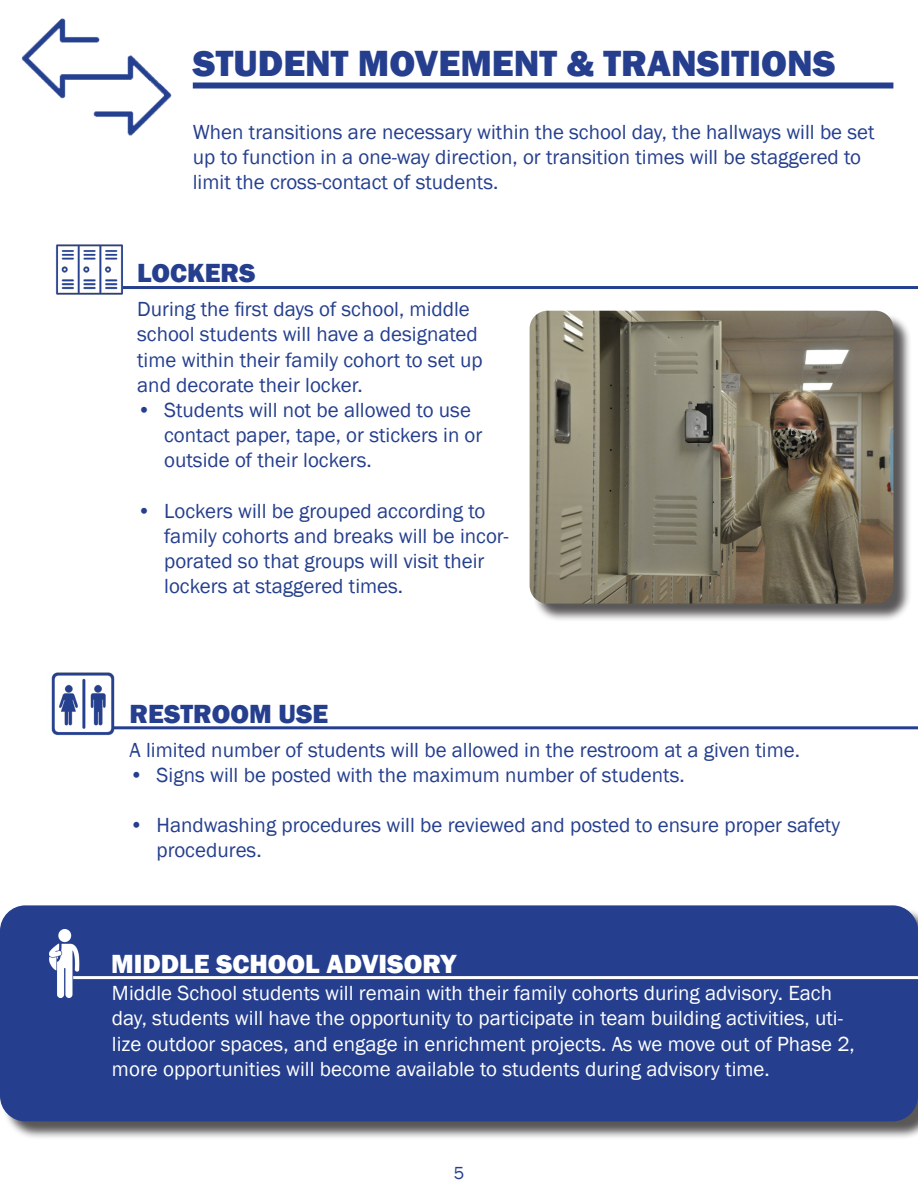
<style>
.page{position:relative;width:918px;height:1188px;background:#fff}
.page>*{position:absolute;margin:0;border:0;box-sizing:border-box;transform-origin:0 0}
.t1{font:800 37.5px "Franklin Gothic";color:#253f8e}
.t2{font:800 27px "Franklin Gothic";color:#fff}
.t3{font:800 27px "Franklin Gothic";color:#253f8e}
.t4{font:21px/25.2px "Franklin Gothic";color:#253f8e}
.t5{font:21px/25.2px "Franklin Gothic";color:#fff}
.t6{font:18px "Franklin Gothic";color:#253f8e}
</style>
<div class="page">
<img style="left:21px;top:18px;width:151px;height:118px">
<div style="left:193px;top:82px;width:700px;height:6px;background:#253f8e"></div>
<hr style="left:123px;top:286px;width:795px;height:3px;background:#253f8e">
<img style="left:56px;top:244px;width:68px;height:51px">
<hr style="left:114px;top:726px;width:804px;height:3px;background:#253f8e">
<img style="left:51px;top:672px;width:68px;height:64px">
<div style="left:532px;top:313px;width:380px;height:309px;background:#231f20;opacity:.75"></div>
<img style="left:530px;top:311px;width:363px;height:293px">
<div style="left:2px;top:908px;width:916px;height:232px;background:#231f20;opacity:.75"></div>
<div style="left:8px;top:913px;width:902px;height:201px;background:#253f8e;border-radius:18px"></div>
<div style="left:0;top:905px;width:918px;height:216px;border:15px solid #253f8e;border-radius:18px"></div>
<hr style="left:73px;top:976px;width:845px;height:3px;background:#fff">
<img style="left:48px;top:930px;width:38px;height:67px">
<p class="t1" style="left:193px;top:39px;width:644px">STUDENT MOVEMENT &amp; TRANSITIONS</p>
<p class="t4" style="left:193px;top:120px;width:683px">When transitions are necessary within the school day, the hallways will be set up to function in a one-way direction, or transition times will be staggered to limit the cross-contact of students.</p>
<p class="t3" style="left:137px;top:256px;width:120px">LOCKERS</p>
<p class="t4" style="left:137px;top:297px;width:347px">During the first days of school, middle school students will have a designated time within their family cohort to set up and decorate their locker.</p>
<p class="t4" style="left:164px;top:398px;width:320px;text-indent:-27px">• Students will not be allowed to use contact paper, tape, or stickers in or outside of their lockers.</p>
<p class="t4" style="left:164px;top:499px;width:346px;text-indent:-27px">• Lockers will be grouped according to family cohorts and breaks will be incor&shy;porated so that groups will visit their lockers at staggered times.</p>
<p class="t3" style="left:130px;top:696px;width:200px">RESTROOM USE</p>
<p class="t4" style="left:130px;top:737px;width:672px">A limited number of students will be allowed in the restroom at a given time.</p>
<p class="t4" style="left:130px;top:763px;width:557px">• Signs will be posted with the maximum number of students.</p>
<p class="t4" style="left:157px;top:813px;width:685px;text-indent:-27px">• Handwashing procedures will be reviewed and posted to ensure proper safety procedures.</p>
<p class="t2" style="left:111px;top:946px;width:347px">MIDDLE SCHOOL ADVISORY</p>
<p class="t5" style="left:112px;top:981px;width:744px">Middle School students will remain with their family cohorts during advisory. Each day, students will have the opportunity to participate in team building activities, uti&shy;lize outdoor spaces, and engage in enrichment projects. As we move out of Phase 2, more opportunities will become available to students during advisory time.</p>
<p class="t6" style="left:454px;top:1162px;width:12px">5</p>
</div>
